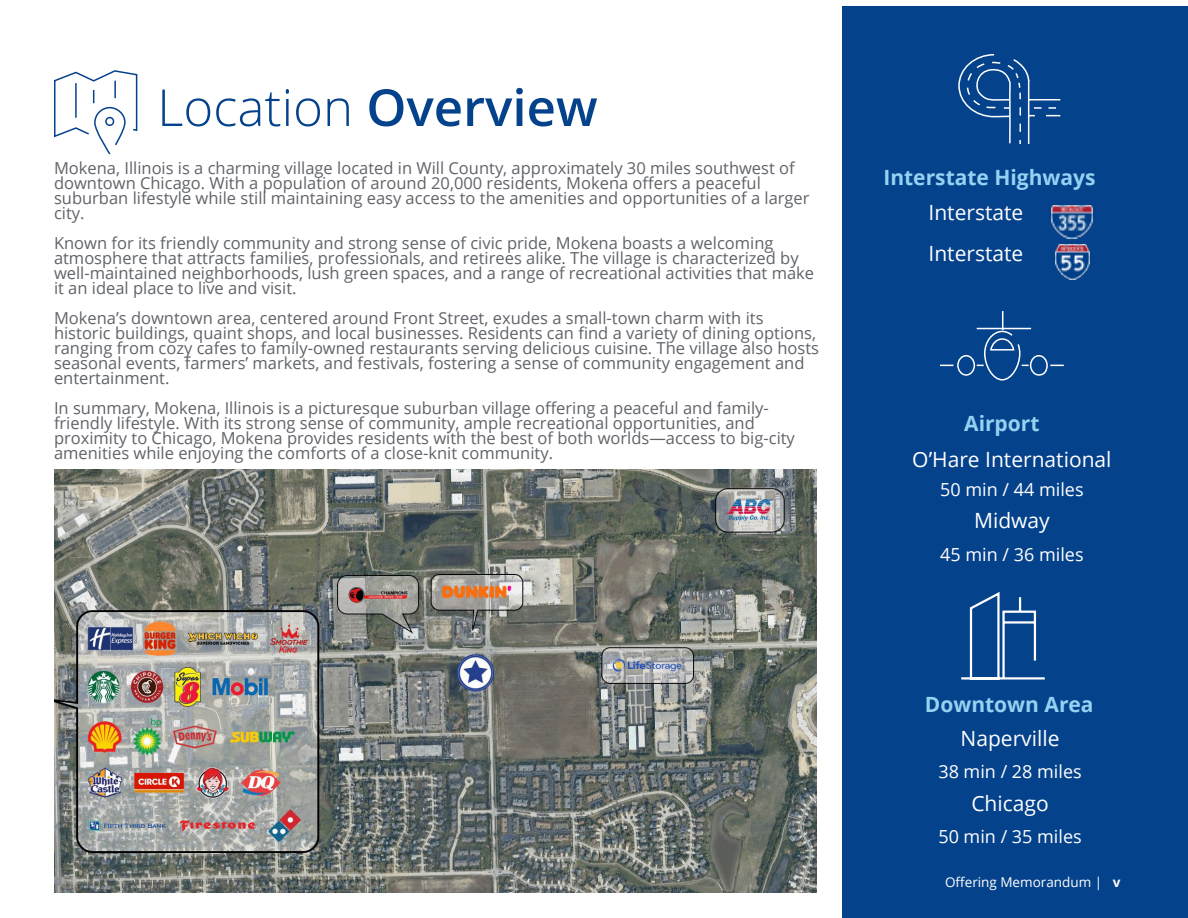
<style>
.page{position:relative;width:1188px;height:918px;background:#fff}
.page>*{position:absolute;margin:0;border:0;box-sizing:border-box;transform-origin:0 0}
.t1{font:300 51px "Open Sans";color:#05428c}
.Body_Text_-_Dark_Grey_CMYK{font:21px "Open Sans";color:#fff}
.t2{font:700 21px "Open Sans";color:#95d2f2}
.Body_Text_-_Dark_Grey_CMYK-2{font:18px "Open Sans";color:#fff}
.Body_copy{font:16.5px/15px "Open Sans";color:#5f6369}
.t3{font:13.5px "Open Sans";color:#fff}
.s1{font-weight:600}
.s2{font-weight:700}
</style>
<div class="page">
<div style="left:842px;top:6px;width:346px;height:912px;background:#05428c"></div>
<img style="left:54px;top:470px;width:762px;height:422px">
<svg style="left:54px;top:70px;width:84px;height:85px"></svg>
<svg style="left:940px;top:311px;width:124px;height:70px"></svg>
<svg style="left:958px;top:54px;width:103px;height:90px"></svg>
<img style="left:1055px;top:245px;width:35px;height:34px">
<img style="left:1052px;top:206px;width:41px;height:33px">
<svg style="left:961px;top:592px;width:84px;height:88px"></svg>
<p class="t1" style="left:157px;top:73px;width:442px">Location <span class="s1">Overview</span></p>
<p class="Body_copy" style="left:54px;top:160px;width:757px">Mokena, Illinois is a charming village located in Will County, approximately 30 miles southwest of downtown Chicago. With a population of around 20,000 residents, Mokena offers a peaceful suburban lifestyle while still maintaining easy access to the amenities and opportunities of a larger city.</p>
<p class="Body_copy" style="left:54px;top:235px;width:762px">Known for its friendly community and strong sense of civic pride, Mokena boasts a welcoming atmosphere that attracts families, professionals, and retirees alike. The village is characterized by well-maintained neighborhoods, lush green spaces, and a range of recreational activities that make it an ideal place to live and visit.</p>
<p class="Body_copy" style="left:54px;top:310px;width:767px">Mokena’s downtown area, centered around Front Street, exudes a small-town charm with its historic buildings, quaint shops, and local businesses. Residents can find a variety of dining options, ranging from cozy cafes to family-owned restaurants serving delicious cuisine. The village also hosts seasonal events, farmers’ markets, and festivals, fostering a sense of community engagement and entertainment.</p>
<p class="Body_copy" style="left:54px;top:400px;width:742px">In summary, Mokena, Illinois is a picturesque suburban village offering a peaceful and family&shy;friendly lifestyle. With its strong sense of community, ample recreational opportunities, and proximity to Chicago, Mokena provides residents with the best of both worlds—access to big-city amenities while enjoying the comforts of a close-knit community.</p>
<p class="t2" style="left:883px;top:162px;width:214px">Interstate Highways</p>
<p class="Body_Text_-_Dark_Grey_CMYK" style="left:929px;top:198px;width:96px">Interstate</p>
<p class="Body_Text_-_Dark_Grey_CMYK" style="left:929px;top:239px;width:96px">Interstate</p>
<p class="t2" style="left:964px;top:409px;width:77px">Airport</p>
<p class="Body_Text_-_Dark_Grey_CMYK" style="left:912px;top:445px;width:201px">O’Hare International</p>
<p class="Body_Text_-_Dark_Grey_CMYK-2" style="left:940px;top:477px;width:145px">50 min / 44 miles</p>
<p class="Body_Text_-_Dark_Grey_CMYK" style="left:974px;top:506px;width:77px">Midway</p>
<p class="Body_Text_-_Dark_Grey_CMYK-2" style="left:940px;top:542px;width:145px">45 min / 36 miles</p>
<p class="t2" style="left:925px;top:689px;width:170px">Downtown Area</p>
<p class="Body_Text_-_Dark_Grey_CMYK" style="left:961px;top:724px;width:100px">Naperville</p>
<p class="Body_Text_-_Dark_Grey_CMYK-2" style="left:938px;top:760px;width:145px">38 min / 28 miles</p>
<p class="Body_Text_-_Dark_Grey_CMYK" style="left:971px;top:789px;width:79px">Chicago</p>
<p class="Body_Text_-_Dark_Grey_CMYK-2" style="left:938px;top:824px;width:145px">50 min / 35 miles</p>
<p class="t3" style="left:945px;top:872px;width:177px">Offering Memorandum | <span class="s2">v</span></p>
</div>
